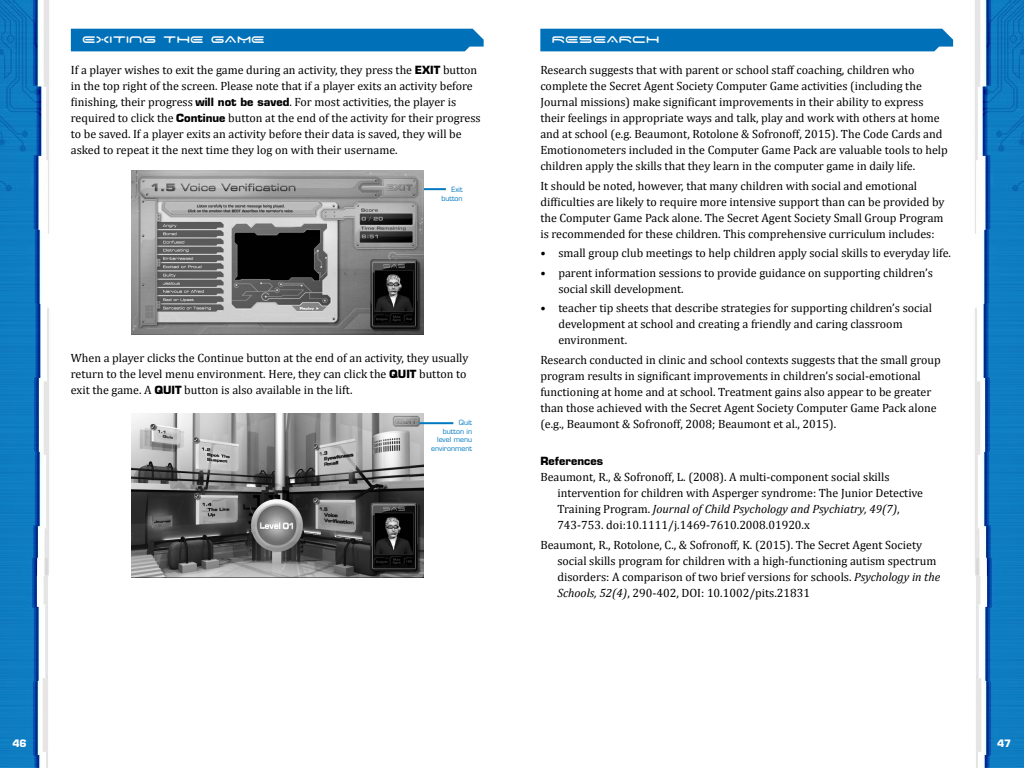
<style>
.page{position:relative;width:1024px;height:768px;background:#fff}
.page>*{position:absolute;margin:0;border:0;box-sizing:border-box;transform-origin:0 0}
.t1{font:15px "Space Age";letter-spacing:.01em;color:#fff}
.t2{font:12px/16px "Cambria";color:#000}
.t3{font:700 11px "Eurostile LT Std";color:#000}
.t4{font:700 10px "Eurostile LT Std";color:#fff}
.t5{font:7px/8.4px "Eurostile LT Std";color:#0079c1;text-align:right}
.s1{font-family:"Eurostile LT Std";font-weight:700;font-size:11px}
.s2{font-style:italic}
</style>
<div class="page">
<img style="left:0;top:0;width:1024px;height:768px">
<div style="left:71px;top:29px;width:413px;height:22px;background:#0071b9"></div>
<hr style="left:414px;top:188px;width:32px;height:2px;background:#0079c1">
<img style="left:131px;top:170px;width:292px;height:164px">
<img style="left:131px;top:414px;width:292px;height:164px">
<hr style="left:419px;top:422px;width:34px;height:2px;background:#0079c1">
<div style="left:540px;top:29px;width:413px;height:22px;background:#0071b9"></div>
<p class="t1" style="left:82px;top:33px;width:184px">EXITING THE GAME</p>
<p class="t2" style="left:71px;top:62px;width:411px">If a player wishes to exit the game during an activity, they press the <span class="s1">EXIT</span> button in the top right of the screen. Please note that if a player exits an activity before finishing, their progress <span class="s1">will not be saved</span>. For most activities, the player is required to click the <span class="s1">Continue</span> button at the end of the activity for their progress to be saved. If a player exits an activity before their data is saved, they will be asked to repeat it the next time they log on with their username.</p>
<p class="t5" style="left:442px;top:185px;width:23px">Exit button</p>
<p class="t2" style="left:71px;top:350px;width:399px">When a player clicks the Continue button at the end of an activity, they usually return to the level menu environment. Here, they can click the <span class="s1">QUIT</span> button to exit the game. A <span class="s1">QUIT</span> button is also available in the lift.</p>
<p class="t5" style="left:431px;top:419px;width:42px">Quit<br>button in level menu environment</p>
<p class="t1" style="left:552px;top:33px;width:109px">RESEARCH</p>
<p class="t2" style="left:540px;top:62px;width:409px">Research suggests that with parent or school staff coaching, children who complete the Secret Agent Society Computer Game activities (including the Journal missions) make significant improvements in their ability to express their feelings in appropriate ways and talk, play and work with others at home and at school (e.g. Beaumont, Rotolone &amp; Sofronoff, 2015). The Code Cards and Emotionometers included in the Computer Game Pack are valuable tools to help children apply the skills that they learn in the computer game in daily life.</p>
<p class="t2" style="left:540px;top:178px;width:406px">It should be noted, however, that many children with social and emotional difficulties are likely to require more intensive support than can be provided by the Computer Game Pack alone. The Secret Agent Society Small Group Program is recommended for these children. This comprehensive curriculum includes:</p>
<p class="t2" style="left:540px;top:245px;width:412px">• small group club meetings to help children apply social skills to everyday life.</p>
<p class="t2" style="left:558px;top:265px;width:376px;text-indent:-18px">• parent information sessions to provide guidance on supporting children’s social skill development.</p>
<p class="t2" style="left:558px;top:300px;width:375px;text-indent:-18px">• teacher tip sheets that describe strategies for supporting children’s social development at school and creating a friendly and caring classroom environment.</p>
<p class="t2" style="left:540px;top:352px;width:402px">Research conducted in clinic and school contexts suggests that the small group program results in significant improvements in children’s social-emotional functioning at home and at school. Treatment gains also appear to be greater than those achieved with the Secret Agent Society Computer Game Pack alone (e.g., Beaumont &amp; Sofronoff, 2008; Beaumont et al., 2015).</p>
<p class="t3" style="left:540px;top:455px;width:64px">References</p>
<p class="t2" style="left:557px;top:469px;width:367px;text-indent:-17px">Beaumont, R., &amp; Sofronoff, L. (2008). A multi-component social skills intervention for children with Asperger syndrome: The Junior Detective Training Program. <span class="s2">Journal of Child Psychology and Psychiatry, 49(7)</span>, 743-753. doi:10.1111/j.1469-7610.2008.01920.x</p>
<p class="t2" style="left:557px;top:537px;width:384px;text-indent:-17px">Beaumont, R., Rotolone, C., &amp; Sofronoff, K. (2015). The Secret Agent Society social skills program for children with a high-functioning autism spectrum disorders: A comparison of two brief versions for schools. <span class="s2">Psychology in the Schools, 52(4)</span>, 290-402, DOI: 10.1002/pits.21831</p>
<p class="t4" style="left:12px;top:737px;width:16px">46</p>
<p class="t4" style="left:997px;top:737px;width:16px">47</p>
</div>
